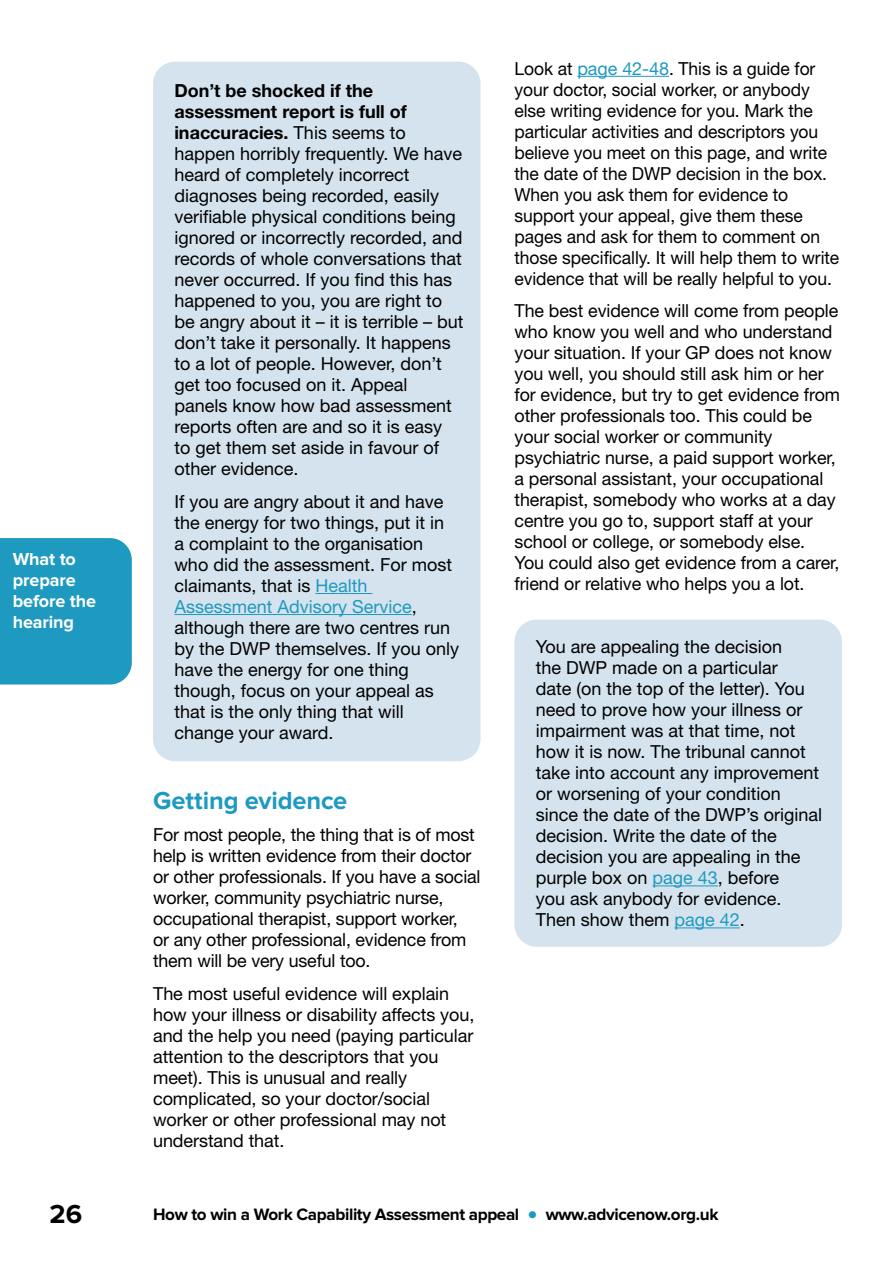
<style>
.page{position:relative;width:893px;height:1263px;background:#fff}
.page>*{position:absolute;margin:0;border:0;box-sizing:border-box;transform-origin:0 0}
.t1{font:700 27px "Proxima Nova";color:#000}
.t2{font:700 25.5px "Proxima Nova";letter-spacing:-.005em;color:#1e9ac1}
.t3{font:18px/21px "Helvetica Neue LT Std";letter-spacing:-.005em;color:#000}
.t4{font:700 18px/21px "Proxima Nova";letter-spacing:-.01em;color:#fff}
.t5{font:700 17.1px "Proxima Nova";letter-spacing:-.02em;color:#000}
.s1{font-weight:700}
.s2{color:#1e9ac1}
.s3{font-size:30px;color:#1e9ac1}
</style>
<div class="page">
<div style="left:0;top:538px;width:132px;height:146px;background:#1e9ac1"></div>
<div style="left:514px;top:620px;width:328px;height:327px;background:#d4e3ed;border-radius:22px"></div>
<div style="left:153px;top:62px;width:327px;height:699px;background:#d4e3ed;border-radius:22px"></div>
<hr style="left:577px;top:76px;width:92px;height:1px;background:#1e9ac1">
<hr style="left:315px;top:593px;width:57px;height:1px;background:#1e9ac1">
<hr style="left:174px;top:614px;width:238px;height:1px;background:#1e9ac1">
<hr style="left:652px;top:885px;width:66px;height:1px;background:#1e9ac1">
<hr style="left:674px;top:927px;width:66px;height:1px;background:#1e9ac1">
<p class="t4" style="left:13px;top:549px;width:85px">What to prepare before the hearing</p>
<p class="t3" style="left:174px;top:80px;width:291px"><span class="s1">Don’t be shocked if the assessment report is full of inaccuracies.</span> This seems to happen horribly frequently. We have heard of completely incorrect diagnoses being recorded, easily verifiable physical conditions being ignored or incorrectly recorded, and records of whole conversations that never occurred. If you find this has happened to you, you are right to be angry about it – it is terrible – but don’t take it personally. It happens to a lot of people. However, don’t get too focused on it. Appeal panels know how bad assessment reports often are and so it is easy<br>to get them set aside in favour of other evidence.</p>
<p class="t3" style="left:174px;top:491px;width:286px">If you are angry about it and have the energy for two things, put it in<br>a complaint to the organisation who did the assessment. For most claimants, that is <span class="s2">Health<br>Assessment Advisory Service</span>, although there are two centres run by the DWP themselves. If you only have the energy for one thing though, focus on your appeal as that is the only thing that will change your award.</p>
<h2 class="t2" style="left:153px;top:788px;width:196px">Getting evidence</h2>
<p class="t3" style="left:153px;top:824px;width:329px">For most people, the thing that is of most help is written evidence from their doctor or other professionals. If you have a social worker, community psychiatric nurse, occupational therapist, support worker,<br>or any other professional, evidence from them will be very useful too.</p>
<p class="t3" style="left:153px;top:983px;width:323px">The most useful evidence will explain how your illness or disability affects you, and the help you need (paying particular attention to the descriptors that you meet). This is unusual and really complicated, so your doctor/social worker or other professional may not understand that.</p>
<p class="t3" style="left:514px;top:57px;width:326px">Look at <span class="s2">page 42-48</span>. This is a guide for your doctor, social worker, or anybody else writing evidence for you. Mark the particular activities and descriptors you believe you meet on this page, and write the date of the DWP decision in the box.<br>When you ask them for evidence to support your appeal, give them these pages and ask for them to comment on those specifically. It will help them to write evidence that will be really helpful to you.</p>
<p class="t3" style="left:514px;top:300px;width:327px">The best evidence will come from people who know you well and who understand your situation. If your GP does not know you well, you should still ask him or her for evidence, but try to get evidence from other professionals too. This could be your social worker or community psychiatric nurse, a paid support worker, a personal assistant, your occupational therapist, somebody who works at a day centre you go to, support staff at your school or college, or somebody else.<br>You could also get evidence from a carer, friend or relative who helps you a lot.</p>
<p class="t3" style="left:536px;top:636px;width:288px">You are appealing the decision<br>the DWP made on a particular<br>date (on the top of the letter). You need to prove how your illness or impairment was at that time, not how it is now. The tribunal cannot take into account any improvement or worsening of your condition since the date of the DWP’s original decision. Write the date of the decision you are appealing in the purple box on <span class="s2">page 43</span>, before<br>you ask anybody for evidence.<br>Then show them <span class="s2">page 42</span>.</p>
<h1 class="t1" style="left:50px;top:1202px;width:34px">26</h1>
<p class="t5" style="left:153px;top:1206px;width:567px">How to win a Work Capability Assessment appeal <span class="s3">•</span> www.advicenow.org.uk</p>
</div>
